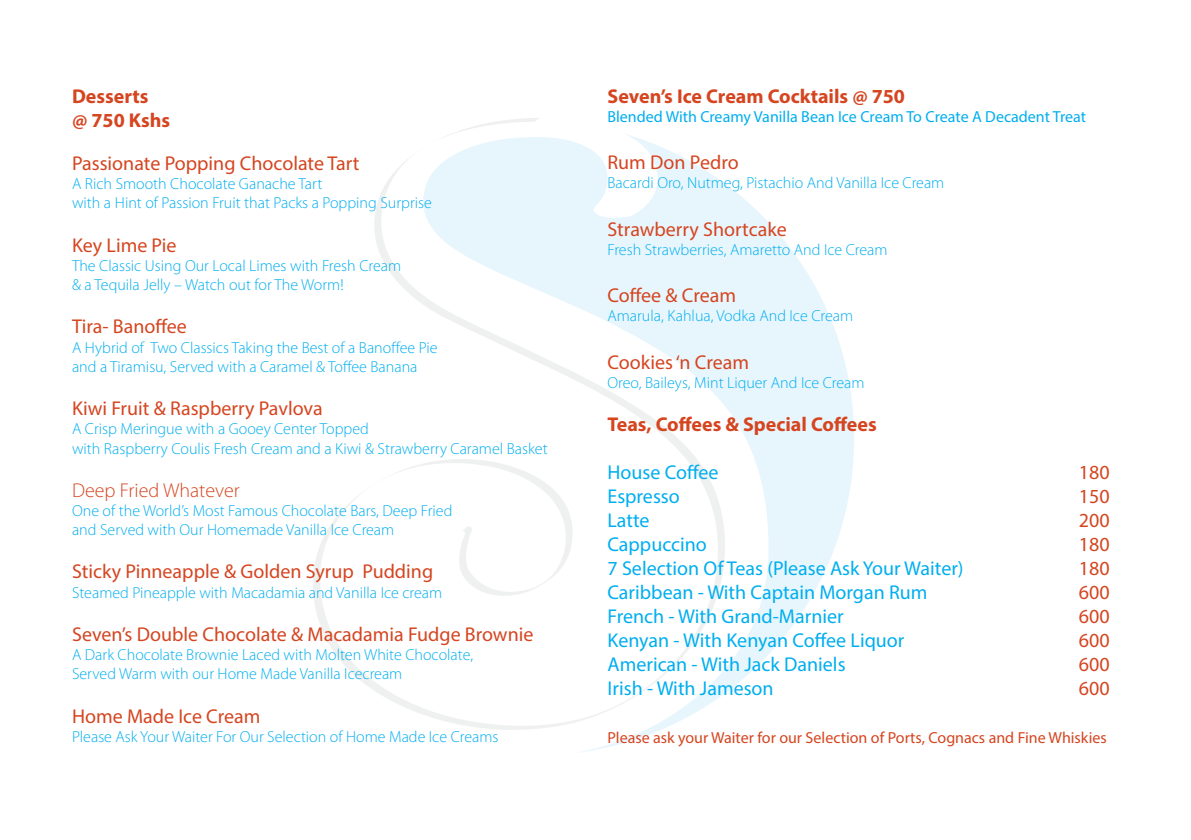
<style>
.page{position:relative;width:1191px;height:840px;background:#fff}
.page>*{position:absolute;margin:0;border:0;box-sizing:border-box;transform-origin:0 0}
.t1{font:20px "Myriad Pro";color:#d54520}
.t2{font:20px "Myriad Pro";color:#00aeef}
.t3{font:700 20px/24px "Myriad Pro";color:#d54520}
.t4{font:300 20px "Myriad Pro";color:#d54520}
.t5{font:300 16px/19.2px "Myriad Pro";color:#00aeef}
.t6{font:16px "Myriad Pro";color:#d54520}
.t7{font:16px "Myriad Pro";color:#00aeef}
</style>
<div class="page">
<svg style="left:313px;top:118px;width:226px;height:596px"></svg>
<svg style="left:423px;top:133px;width:431px;height:619px"></svg>
<p class="t3" style="left:72px;top:83px;width:100px">Desserts<br>@ 750 Kshs</p>
<p class="t1" style="left:72px;top:151px;width:289px">Passionate Popping Chocolate Tart</p>
<p class="t5" style="left:72px;top:174px;width:361px">A Rich Smooth Chocolate Ganache Tart<br>with a Hint of Passion Fruit that Packs a Popping Surprise</p>
<p class="t1" style="left:72px;top:232px;width:106px">Key Lime Pie</p>
<p class="t5" style="left:72px;top:256px;width:331px">The Classic Using Our Local Limes with Fresh Cream &amp; a Tequila Jelly – Watch out for The Worm!</p>
<p class="t1" style="left:72px;top:314px;width:116px">Tira- Banoffee</p>
<p class="t5" style="left:72px;top:337px;width:367px">A Hybrid of Two Classics Taking the Best of a Banoffee Pie and a Tiramisu, Served with a Caramel &amp; Toffee Banana</p>
<p class="t1" style="left:72px;top:396px;width:252px">Kiwi Fruit &amp; Raspberry Pavlova</p>
<p class="t5" style="left:72px;top:419px;width:477px">A Crisp Meringue with a Gooey Center Topped<br>with Raspberry Coulis Fresh Cream and a Kiwi &amp; Strawberry Caramel Basket</p>
<p class="t4" style="left:72px;top:477px;width:169px">Deep Fried Whatever</p>
<p class="t5" style="left:72px;top:500px;width:382px">One of the World’s Most Famous Chocolate Bars, Deep Fried and Served with Our Homemade Vanilla Ice Cream</p>
<p class="t1" style="left:72px;top:559px;width:363px">Sticky Pinneapple &amp; Golden Syrup Pudding</p>
<p class="t5" style="left:72px;top:582px;width:372px">Steamed Pineapple with Macadamia and Vanilla Ice cream</p>
<p class="t1" style="left:72px;top:621px;width:463px">Seven’s Double Chocolate &amp; Macadamia Fudge Brownie</p>
<p class="t5" style="left:72px;top:644px;width:402px">A Dark Chocolate Brownie Laced with Molten White Chocolate,<br>Served Warm with our Home Made Vanilla Icecream</p>
<p class="t1" style="left:72px;top:703px;width:190px">Home Made Ice Cream</p>
<p class="t5" style="left:72px;top:726px;width:428px">Please Ask Your Waiter For Our Selection of Home Made Ice Creams</p>
<p class="t3" style="left:607px;top:83px;width:299px">Seven’s Ice Cream Cocktails @ 750</p>
<p class="t7" style="left:607px;top:107px;width:480px">Blended With Creamy Vanilla Bean Ice Cream To Create A Decadent Treat</p>
<p class="t1" style="left:607px;top:150px;width:133px">Rum Don Pedro</p>
<p class="t5" style="left:607px;top:173px;width:338px">Bacardi Oro, Nutmeg, Pistachio And Vanilla Ice Cream</p>
<p class="t1" style="left:607px;top:216px;width:181px">Strawberry Shortcake</p>
<p class="t5" style="left:607px;top:240px;width:282px">Fresh Strawberries, Amaretto And Ice Cream</p>
<p class="t1" style="left:607px;top:283px;width:130px">Coffee &amp; Cream</p>
<p class="t5" style="left:607px;top:306px;width:247px">Amarula, Kahlua, Vodka And Ice Cream</p>
<p class="t1" style="left:607px;top:349px;width:143px">Cookies ‘n Cream</p>
<p class="t5" style="left:607px;top:372px;width:259px">Oreo, Baileys, Mint Liquer And Ice Cream</p>
<p class="t3" style="left:607px;top:411px;width:271px">Teas, Coffees &amp; Special Coffees</p>
<p class="t2" style="left:607px;top:460px;width:113px">House Coffee</p>
<p class="t1" style="left:1078px;top:460px;width:32px">180</p>
<p class="t2" style="left:607px;top:484px;width:74px">Espresso</p>
<p class="t1" style="left:1078px;top:484px;width:32px">150</p>
<p class="t2" style="left:607px;top:508px;width:44px">Latte</p>
<p class="t1" style="left:1078px;top:508px;width:32px">200</p>
<p class="t2" style="left:607px;top:532px;width:101px">Cappuccino</p>
<p class="t1" style="left:1078px;top:532px;width:32px">180</p>
<p class="t2" style="left:607px;top:556px;width:357px">7 Selection Of Teas (Please Ask Your Waiter)</p>
<p class="t1" style="left:1078px;top:556px;width:32px">180</p>
<p class="t2" style="left:607px;top:580px;width:322px">Caribbean - With Captain Morgan Rum</p>
<p class="t1" style="left:1078px;top:580px;width:32px">600</p>
<p class="t2" style="left:607px;top:604px;width:238px">French - With Grand-Marnier</p>
<p class="t1" style="left:1078px;top:604px;width:32px">600</p>
<p class="t2" style="left:607px;top:628px;width:298px">Kenyan - With Kenyan Coffee Liquor</p>
<p class="t1" style="left:1078px;top:628px;width:32px">600</p>
<p class="t2" style="left:607px;top:652px;width:240px">American - With Jack Daniels</p>
<p class="t1" style="left:1078px;top:652px;width:32px">600</p>
<p class="t2" style="left:607px;top:676px;width:168px">Irish - With Jameson</p>
<p class="t1" style="left:1078px;top:676px;width:32px">600</p>
<p class="t6" style="left:607px;top:727px;width:501px">Please ask your Waiter for our Selection of Ports, Cognacs and Fine Whiskies</p>
</div>
